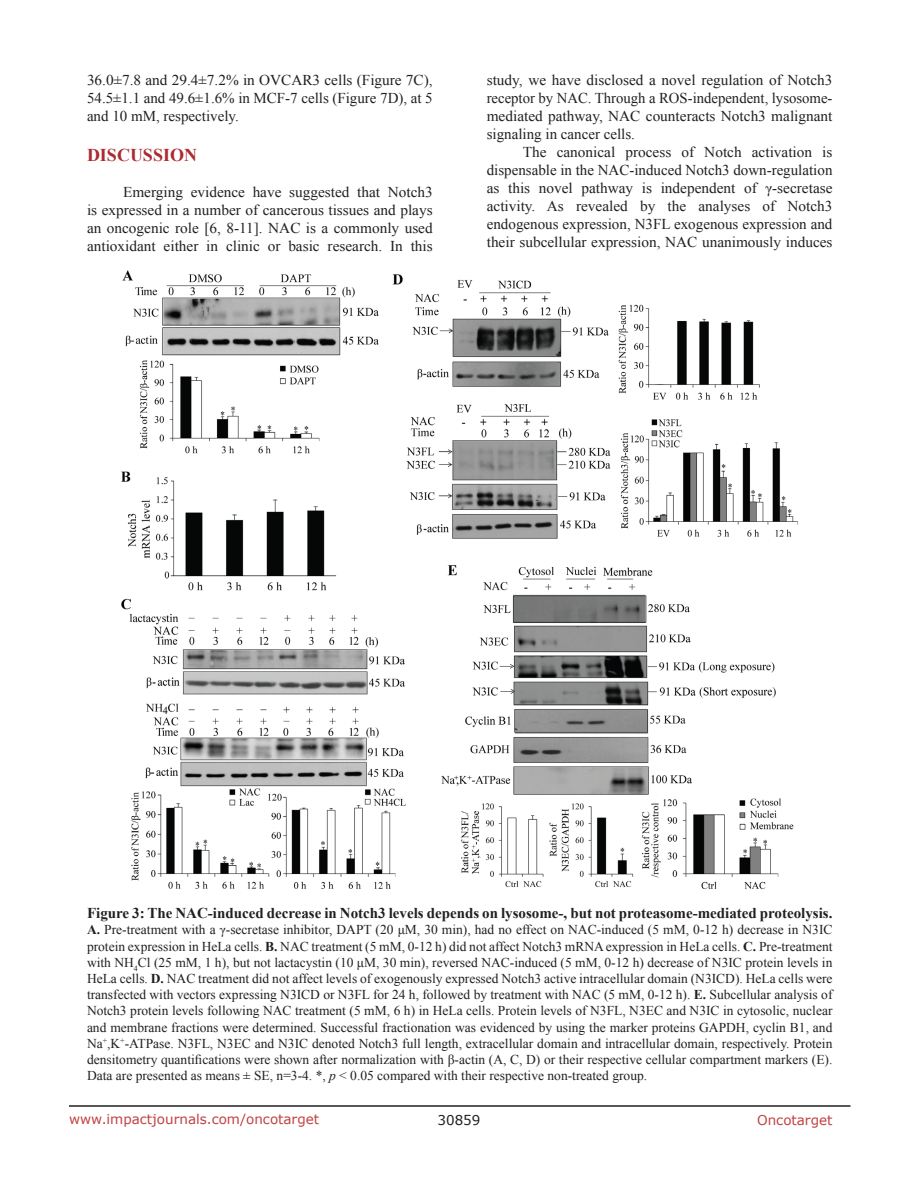
<style>
.page{position:relative;width:918px;height:1188px;background:#fff}
.page>*{position:absolute;margin:0;border:0;box-sizing:border-box;transform-origin:0 0}
.Heading{font:700 18px "Times New Roman";color:#ac2b31}
.BodyText{font:15px/18px "Times New Roman";color:#231f20;text-align:justify}
.figuretext{font:700 15px "Times New Roman";color:#231f20}
.figuretext-2{font:13.5px/16.2px "Times New Roman";color:#231f20;text-align:justify}
.t1{font:13.5px "Verdana";color:#c24141}
.t2{font:13.5px "Verdana";color:#231f20}
.s1{font-weight:700}
.s2{font-style:italic}
</style>
<div class="page">
<hr style="left:69px;top:1105px;width:781px;height:2px;background:#231f20">
<img style="left:121px;top:270px;width:678px;height:620px">
<p class="BodyText" style="left:87px;top:71px;width:347px">36.0±7.8 and 29.4±7.2% in OVCAR3 cells (Figure 7C), 54.5±1.1 and 49.6±1.6% in MCF-7 cells (Figure 7D), at 5 and 10 mM, respectively.</p>
<p class="Heading" style="left:87px;top:143px;width:112px">DISCUSSION</p>
<p class="BodyText" style="left:87px;top:183px;width:347px;text-indent:36px">Emerging evidence have suggested that Notch3 is expressed in a number of cancerous tissues and plays an oncogenic role [6, 8-11]. NAC is a commonly used antioxidant either in clinic or basic research. In this</p>
<p class="BodyText" style="left:487px;top:71px;width:347px">study, we have disclosed a novel regulation of Notch3 receptor by NAC. Through a ROS-independent, lysosome&shy;mediated pathway, NAC counteracts Notch3 malignant signaling in cancer cells.</p>
<p class="BodyText" style="left:487px;top:143px;width:347px;text-indent:36px">The canonical process of Notch activation is dispensable in the NAC-induced Notch3 down-regulation as this novel pathway is independent of γ-secretase activity. As revealed by the analyses of Notch3 endogenous expression, N3FL exogenous expression and their subcellular expression, NAC unanimously induces</p>
<p class="figuretext" style="left:87px;top:903px;width:747px">Figure 3: The NAC-induced decrease in Notch3 levels depends on lysosome-, but not proteasome-mediated proteolysis.</p>
<p class="figuretext-2" style="left:87px;top:922px;width:747px"><span class="s1">A.</span> Pre-treatment with a γ-secretase inhibitor, DAPT (20 μM, 30 min), had no effect on NAC-induced (5 mM, 0-12 h) decrease in N3IC protein expression in HeLa cells. <span class="s1">B.</span> NAC treatment (5 mM, 0-12 h) did not affect Notch3 mRNA expression in HeLa cells. <span class="s1">C.</span> Pre-treatment with NH<sub>4</sub>Cl (25 mM, 1 h), but not lactacystin (10 μM, 30 min), reversed NAC-induced (5 mM, 0-12 h) decrease of N3IC protein levels in HeLa cells. <span class="s1">D.</span> NAC treatment did not affect levels of exogenously expressed Notch3 active intracellular domain (N3ICD). HeLa cells were transfected with vectors expressing N3ICD or N3FL for 24 h, followed by treatment with NAC (5 mM, 0-12 h). <span class="s1">E.</span> Subcellular analysis of Notch3 protein levels following NAC treatment (5 mM, 6 h) in HeLa cells. Protein levels of N3FL, N3EC and N3IC in cytosolic, nuclear and membrane fractions were determined. Successful fractionation was evidenced by using the marker proteins GAPDH, cyclin B1, and Na<sup>+</sup>,K<sup>+</sup>-ATPase. N3FL, N3EC and N3IC denoted Notch3 full length, extracellular domain and intracellular domain, respectively. Protein densitometry quantifications were shown after normalization with β-actin (A, C, D) or their respective cellular compartment markers (E).<br>Data are presented as means ± SE, n=3-4. *, <span class="s2">p</span> &lt; 0.05 compared with their respective non-treated group.</p>
<p class="t1" style="left:69px;top:1110px;width:252px">www.impactjournals.com/oncotarget</p>
<p class="t2" style="left:438px;top:1111px;width:44px">30859</p>
<p class="t1" style="left:757px;top:1111px;width:77px">Oncotarget</p>
</div>
